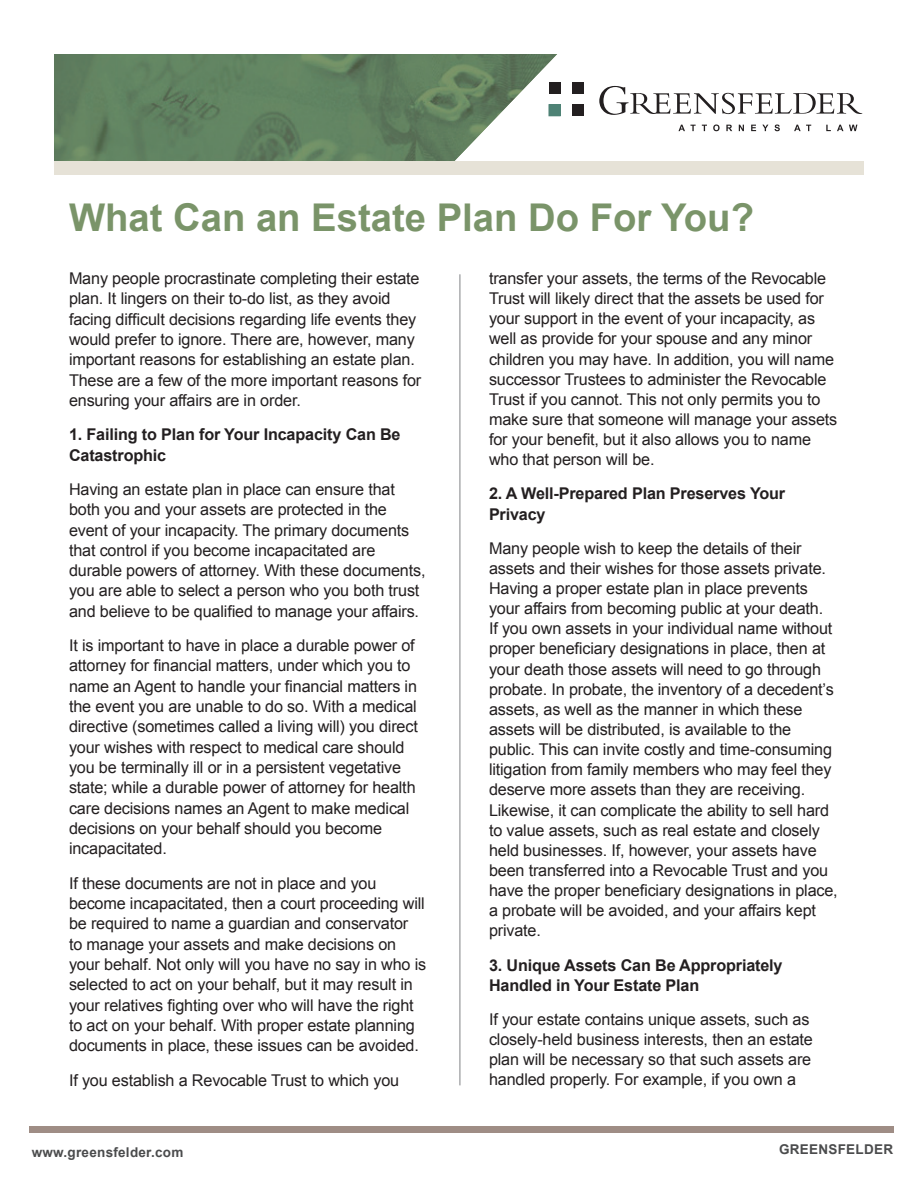
<style>
.page{position:relative;width:918px;height:1188px;background:#fff}
.page>*{position:absolute;margin:0;border:0;box-sizing:border-box;transform-origin:0 0}
.t1{font:700 38.25px "Arial";color:#7a9469}
.t2{font:16.2px/20.1px "Arial";letter-spacing:-.01em;color:#231f20}
.t3{font:700 16.2px/20.1px "Arial";letter-spacing:-.01em;color:#231f20}
.t4{font:700 13.5px "Arial";letter-spacing:.02em;color:#4b4c4d}
</style>
<div class="page">
<svg style="left:599px;top:86px;width:263px;height:29px"></svg>
<svg style="left:678px;top:125px;width:18px;height:6px"></svg>
<svg style="left:702px;top:125px;width:5px;height:6px"></svg>
<svg style="left:713px;top:125px;width:7px;height:6px"></svg>
<svg style="left:726px;top:125px;width:6px;height:6px"></svg>
<svg style="left:739px;top:125px;width:5px;height:6px"></svg>
<svg style="left:751px;top:125px;width:5px;height:6px"></svg>
<svg style="left:762px;top:125px;width:6px;height:6px"></svg>
<svg style="left:775px;top:125px;width:5px;height:6px"></svg>
<svg style="left:794px;top:125px;width:17px;height:6px"></svg>
<svg style="left:826px;top:125px;width:5px;height:6px"></svg>
<svg style="left:837px;top:125px;width:6px;height:6px"></svg>
<svg style="left:849px;top:125px;width:8px;height:6px"></svg>
<div style="left:549px;top:82px;width:12px;height:12px;background:#231f20"></div>
<div style="left:572px;top:82px;width:11px;height:12px;background:#231f20"></div>
<div style="left:572px;top:104px;width:11px;height:12px;background:#231f20"></div>
<div style="left:549px;top:105px;width:11px;height:11px;background:#4e8275"></div>
<div style="left:549px;top:104px;width:11px;height:12px;border:1px solid #4e8275"></div>
<img style="left:54px;top:54px;width:503px;height:107px">
<div style="left:54px;top:161px;width:810px;height:14px;background:#e6e2d7"></div>
<hr style="left:460px;top:274px;width:1px;height:811px;background:#808285">
<div style="left:29px;top:1126px;width:864px;height:7px;background:#9f8d85"></div>
<h1 class="t1" style="left:69px;top:192px;width:687px">What Can an Estate Plan Do For You?</h1>
<p class="t2" style="left:69px;top:268px;width:354px">Many people procrastinate completing their estate plan. It lingers on their to-do list, as they avoid facing difficult decisions regarding life events they would prefer to ignore. There are, however, many important reasons for establishing an estate plan.<br>These are a few of the more important reasons for ensuring your affairs are in order.</p>
<p class="t3" style="left:69px;top:425px;width:333px">1. Failing to Plan for Your Incapacity Can Be<br>Catastrophic</p>
<p class="t2" style="left:69px;top:479px;width:358px">Having an estate plan in place can ensure that both you and your assets are protected in the event of your incapacity. The primary documents that control if you become incapacitated are durable powers of attorney. With these documents, you are able to select a person who you both trust and believe to be qualified to manage your affairs.</p>
<p class="t2" style="left:69px;top:635px;width:350px">It is important to have in place a durable power of attorney for financial matters, under which you to name an Agent to handle your financial matters in the event you are unable to do so. With a medical directive (sometimes called a living will) you direct your wishes with respect to medical care should you be terminally ill or in a persistent vegetative state; while a durable power of attorney for health care decisions names an Agent to make medical decisions on your behalf should you become incapacitated.</p>
<p class="t2" style="left:69px;top:873px;width:359px">If these documents are not in place and you become incapacitated, then a court proceeding will be required to name a guardian and conservator<br>to manage your assets and make decisions on your behalf. Not only will you have no say in who is selected to act on your behalf, but it may result in your relatives fighting over who will have the right to act on your behalf. With proper estate planning documents in place, these issues can be avoided.</p>
<p class="t2" style="left:69px;top:1070px;width:332px">If you establish a Revocable Trust to which you</p>
<p class="t2" style="left:489px;top:269px;width:350px">transfer your assets, the terms of the Revocable Trust will likely direct that the assets be used for your support in the event of your incapacity, as well as provide for your spouse and any minor children you may have. In addition, you will name successor Trustees to administer the Revocable Trust if you cannot. This not only permits you to make sure that someone will manage your assets for your benefit, but it also allows you to name who that person will be.</p>
<p class="t3" style="left:489px;top:484px;width:298px">2. A Well-Prepared Plan Preserves Your<br>Privacy</p>
<p class="t2" style="left:489px;top:538px;width:350px">Many people wish to keep the details of their assets and their wishes for those assets private.<br>Having a proper estate plan in place prevents your affairs from becoming public at your death.<br>If you own assets in your individual name without proper beneficiary designations in place, then at your death those assets will need to go through probate. In probate, the inventory of a decedent’s assets, as well as the manner in which these assets will be distributed, is available to the public. This can invite costly and time-consuming litigation from family members who may feel they deserve more assets than they are receiving.<br>Likewise, it can complicate the ability to sell hard to value assets, such as real estate and closely held businesses. If, however, your assets have been transferred into a Revocable Trust and you have the proper beneficiary designations in place, a probate will be avoided, and your affairs kept private.</p>
<p class="t3" style="left:489px;top:955px;width:295px">3. Unique Assets Can Be Appropriately<br>Handled in Your Estate Plan</p>
<p class="t2" style="left:489px;top:1009px;width:325px">If your estate contains unique assets, such as closely-held business interests, then an estate plan will be necessary so that such assets are handled properly. For example, if you own a</p>
<p class="t4" style="left:32px;top:1144px;width:153px">www.greensfelder.com</p>
<p class="t4" style="left:779px;top:1141px;width:115px">GREENSFELDER</p>
</div>
